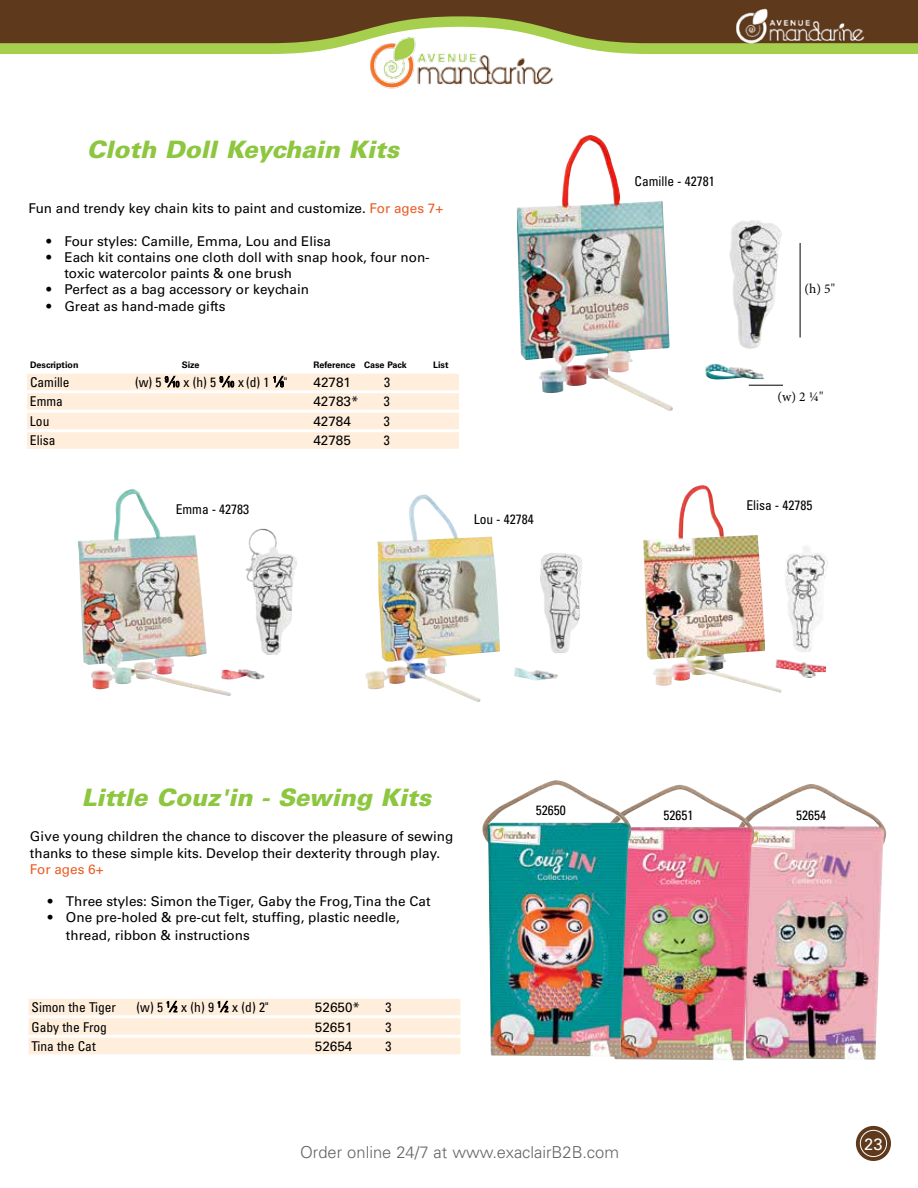
<style>
.page{position:relative;width:918px;height:1188px;background:#fff}
.page>*{position:absolute;margin:0;border:0;box-sizing:border-box;transform-origin:0 0}
.t1{font:italic 900 24px "Univers";color:#8dc63f}
.t2{font:300 16.5px "Univers";color:#636466}
.t3{font:16.5px "Univers";color:#fff}
.t4{font:13.5px/16.2px "Univers";color:#000}
.t5{font:condensed 13.5px "Univers";color:#000}
.t6{font:13.5px "Minion Pro";color:#000}
.t7{font:13.5px "Univers";color:#ea5d25}
.t8{font:700 9px "Univers";color:#000}
.s1{color:#ea5d25}
.s2{font-style:italic;font-size:12.75px}
.s3{font-size:8.25px}
</style>
<div class="page">
<svg style="left:0;top:0;width:686px;height:54px;background:#74612f"></svg>
<div style="left:856px;top:1126px;width:35px;height:35px;background:#5f391c;border-radius:50%"></div>
<div style="left:860px;top:1130px;width:27px;height:27px;border:1px solid #fff;border-radius:50%"></div>
<img style="left:686px;top:0;width:232px;height:54px">
<img style="left:359px;top:34px;width:203px;height:55px">
<div style="left:27px;top:374px;width:432px;height:16px;background:#ffeedc"></div>
<div style="left:27px;top:393px;width:432px;height:17px;background:#ffeedc"></div>
<div style="left:27px;top:413px;width:432px;height:16px;background:#ffeedc"></div>
<div style="left:27px;top:432px;width:432px;height:17px;background:#ffeedc"></div>
<svg style="left:165px;top:376px;width:14px;height:11px"></svg>
<svg style="left:220px;top:376px;width:14px;height:11px"></svg>
<svg style="left:274px;top:376px;width:10px;height:11px"></svg>
<img style="left:643px;top:485px;width:185px;height:208px">
<img style="left:78px;top:489px;width:184px;height:207px">
<img style="left:517px;top:135px;width:264px;height:276px">
<img style="left:365px;top:494px;width:213px;height:208px">
<hr style="left:749px;top:385px;width:34px;height:1px;background:#000">
<hr style="left:800px;top:243px;width:1px;height:95px;background:#000">
<div style="left:28px;top:999px;width:432px;height:16px;background:#ffeedc"></div>
<div style="left:28px;top:1018px;width:432px;height:17px;background:#ffeedc"></div>
<div style="left:28px;top:1038px;width:432px;height:16px;background:#ffeedc"></div>
<svg style="left:167px;top:1001px;width:10px;height:11px"></svg>
<svg style="left:218px;top:1001px;width:10px;height:11px"></svg>
<img style="left:755px;top:784px;width:132px;height:276px">
<img style="left:614px;top:785px;width:141px;height:275px">
<img style="left:482px;top:780px;width:150px;height:277px">
<h1 class="t1" style="left:87px;top:135px;width:314px">Cloth Doll Keychain Kits</h1>
<p class="t4" style="left:28px;top:200px;width:416px">Fun and trendy key chain kits to paint and customize. <span class="s1">For ages 7+</span></p>
<p class="t4" style="left:46px;top:233px;width:286px">• Four styles: Camille, Emma, Lou and Elisa</p>
<p class="t4" style="left:64px;top:249px;width:367px;text-indent:-18px">• Each kit contains one cloth doll with snap hook, four non&shy;toxic watercolor paints &amp; one brush</p>
<p class="t4" style="left:46px;top:281px;width:264px">• Perfect as a bag accessory or keychain</p>
<p class="t4" style="left:46px;top:298px;width:180px">• Great as hand-made gifts</p>
<p class="t8" style="left:30px;top:359px;width:50px">Description</p>
<p class="t8" style="left:182px;top:359px;width:19px">Size</p>
<p class="t8" style="left:314px;top:359px;width:95px">Reference Case Pack</p>
<p class="t8" style="left:433px;top:359px;width:17px">List</p>
<p class="t5" style="left:30px;top:374px;width:41px">Camille</p>
<p class="t5" style="left:135px;top:374px;width:154px">(w) 5 <sup>9</sup><span class="s2">/</span><span class="s3">10</span> x (h) 5 <sup>9</sup><span class="s2">/</span><span class="s3">10</span> x (d) 1 <sup>1</sup><span class="s2">/</span><span class="s3">8</span>"</p>
<p class="t4" style="left:314px;top:374px;width:39px">42781</p>
<p class="t5" style="left:384px;top:374px;width:7px">3</p>
<p class="t5" style="left:30px;top:393px;width:34px">Emma</p>
<p class="t4" style="left:313px;top:394px;width:47px">42783*</p>
<p class="t5" style="left:384px;top:393px;width:7px">3</p>
<p class="t5" style="left:30px;top:413px;width:21px">Lou</p>
<p class="t4" style="left:313px;top:413px;width:39px">42784</p>
<p class="t5" style="left:384px;top:413px;width:7px">3</p>
<p class="t5" style="left:30px;top:432px;width:27px">Elisa</p>
<p class="t4" style="left:313px;top:433px;width:39px">42785</p>
<p class="t5" style="left:384px;top:432px;width:7px">3</p>
<p class="t5" style="left:176px;top:501px;width:75px">Emma - 42783</p>
<p class="t5" style="left:474px;top:511px;width:61px">Lou - 42784</p>
<p class="t5" style="left:634px;top:173px;width:82px">Camille - 42781</p>
<p class="t6" style="left:805px;top:280px;width:32px">(h) 5"</p>
<p class="t6" style="left:778px;top:388px;width:47px">(w) 2 1/4"</p>
<p class="t5" style="left:746px;top:496px;width:67px">Elisa - 42785</p>
<h1 class="t1" style="left:82px;top:782px;width:351px">Little Couz'in - Sewing Kits</h1>
<p class="t4" style="left:30px;top:829px;width:425px">Give young children the chance to discover the pleasure of sewing thanks to these simple kits. Develop their dexterity through play.</p>
<p class="t7" style="left:30px;top:861px;width:75px">For ages 6+</p>
<p class="t4" style="left:48px;top:893px;width:384px">• Three styles: Simon the Tiger, Gaby the Frog, Tina the Cat</p>
<p class="t4" style="left:66px;top:909px;width:335px;line-height:18px;text-indent:-18px">• One pre-holed &amp; pre-cut felt, stuffing, plastic needle, thread, ribbon &amp; instructions</p>
<p class="t5" style="left:32px;top:999px;width:86px">Simon the Tiger</p>
<p class="t5" style="left:137px;top:999px;width:133px">(w) 5 <sup>1</sup><span class="s2">/</span><span class="s3">2</span> x (h) 9 <sup>1</sup><span class="s2">/</span><span class="s3">2</span> x (d) 2"</p>
<p class="t4" style="left:315px;top:999px;width:47px">52650*</p>
<p class="t5" style="left:385px;top:999px;width:7px">3</p>
<p class="t5" style="left:31px;top:1018px;width:77px">Gaby the Frog</p>
<p class="t4" style="left:315px;top:1019px;width:39px">52651</p>
<p class="t5" style="left:385px;top:1018px;width:7px">3</p>
<p class="t5" style="left:31px;top:1038px;width:66px">Tina the Cat</p>
<p class="t4" style="left:315px;top:1038px;width:39px">52654</p>
<p class="t5" style="left:385px;top:1038px;width:7px">3</p>
<p class="t5" style="left:536px;top:801px;width:31px">52650</p>
<p class="t2" style="left:300px;top:1142px;width:320px">Order online 24/7 at www.exaclairB2B.com</p>
<p class="t5" style="left:664px;top:806px;width:31px">52651</p>
<p class="t5" style="left:796px;top:806px;width:31px">52654</p>
<p class="t3" style="left:864px;top:1134px;width:20px">23</p>
</div>
